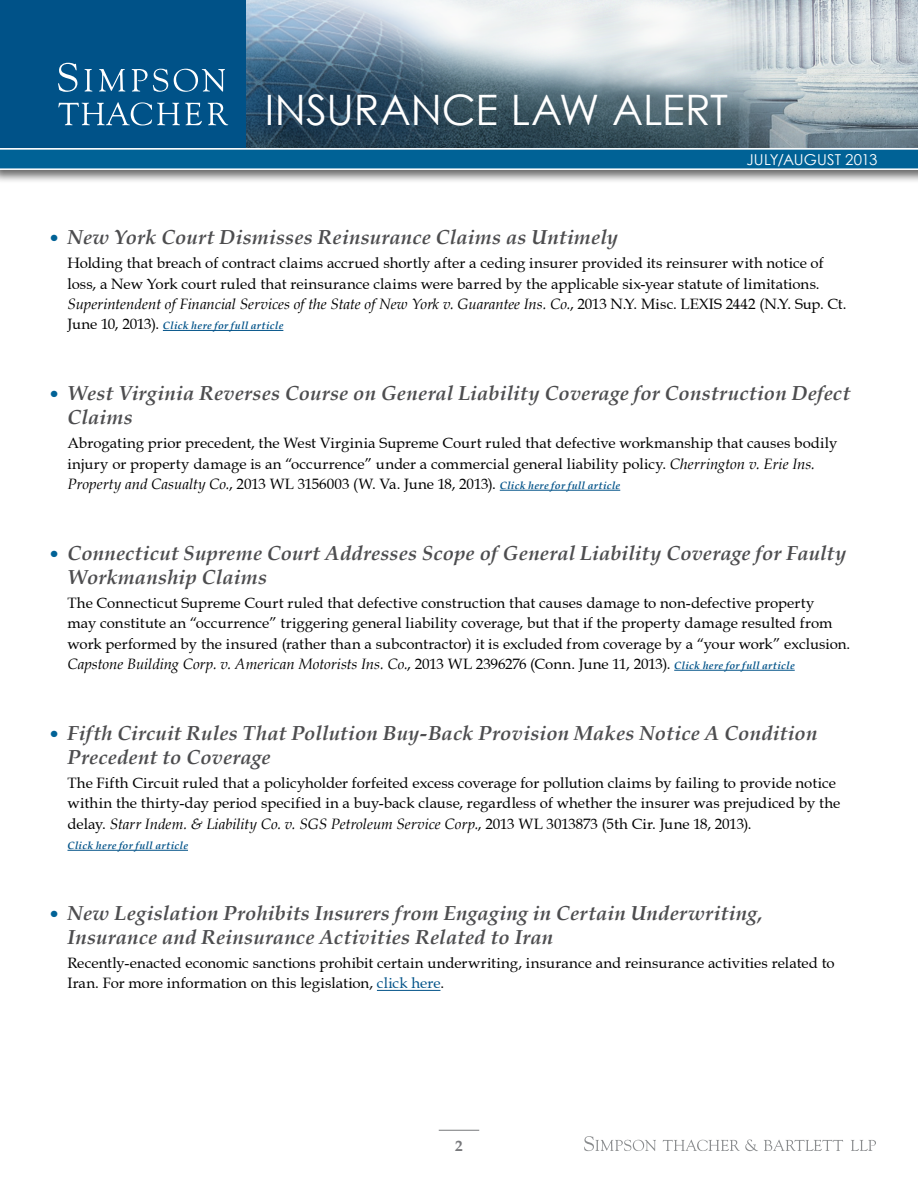
<style>
.page{position:relative;width:918px;height:1188px;background:#fff}
.page>*{position:absolute;margin:0;border:0;box-sizing:border-box;transform-origin:0 0}
.t1{font:42px "Century Gothic";color:#fff}
.t2{font:italic 700 20.25px/24px "Book Antiqua";letter-spacing:.01em;color:#4d4d4f}
.t3{font:15px/20.2px "Book Antiqua";letter-spacing:.005em;color:#000}
.t4{font:15px "Century Gothic";letter-spacing:.01em;color:#fff}
.t5{font:700 15px "Book Antiqua";color:#77787b}
.t6{font:italic 700 10.5px "Book Antiqua";letter-spacing:.03em;color:#005288}
.s1{font-size:22.5px;color:#006296}
.s2{font-style:italic}
.s3{font-weight:400;font-style:normal;font-size:15px;color:#000}
.s4{font-weight:700;font-style:italic;font-size:10.5px;color:#005288}
.s5{color:#005288}
</style>
<div class="page">
<img style="left:247px;top:0;width:671px;height:145px">
<div style="left:0;top:0;width:246px;height:148px;background:#005288"></div>
<div style="left:0;top:145px;width:918px;height:39px;background:#000;opacity:.6"></div>
<svg style="left:0;top:148px;width:918px;height:22px;background:#2478a4"></svg>
<svg style="left:584px;top:1136px;width:72px;height:15px"></svg>
<svg style="left:663px;top:1139px;width:95px;height:12px"></svg>
<svg style="left:764px;top:1140px;width:79px;height:11px"></svg>
<svg style="left:851px;top:1140px;width:25px;height:11px"></svg>
<svg style="left:58px;top:63px;width:170px;height:63px"></svg>
<hr style="left:439px;top:1130px;width:40px;height:1px;background:#77787b">
<hr style="left:163px;top:330px;width:120px;height:1px;background:#005288">
<hr style="left:500px;top:490px;width:120px;height:1px;background:#005288">
<hr style="left:674px;top:670px;width:121px;height:1px;background:#005288">
<hr style="left:68px;top:850px;width:120px;height:1px;background:#005288">
<hr style="left:377px;top:990px;width:63px;height:1px;background:#005288">
<h1 class="t1" style="left:265px;top:81px;width:465px">INSURANCE LAW ALERT</h1>
<p class="t4" style="left:746px;top:149px;width:133px">JULY/AUGUST 2013</p>
<h2 class="t2" style="left:47px;top:225px;width:572px"><span class="s1">•</span> New York Court Dismisses Reinsurance Claims as Untimely</h2>
<p class="t3" style="left:68px;top:253px;width:780px">Holding that breach of contract claims accrued shortly after a ceding insurer provided its reinsurer with notice of loss, a New York court ruled that reinsurance claims were barred by the applicable six-year statute of limitations.<br><span class="s2">Superintendent of Financial Services of the State of New York v. Guarantee Ins. Co.</span>, 2013 N.Y. Misc. LEXIS 2442 (N.Y. Sup. Ct.</p>
<p class="t6" style="left:68px;top:318px;width:217px"><span class="s3">June 10, 2013).</span> Click here for full article</p>
<h2 class="t2" style="left:68px;top:381px;width:784px;text-indent:-20px"><span class="s1">•</span> West Virginia Reverses Course on General Liability Coverage for Construction Defect<br>Claims</h2>
<p class="t3" style="left:68px;top:433px;width:772px">Abrogating prior precedent, the West Virginia Supreme Court ruled that defective workmanship that causes bodily injury or property damage is an “occurrence” under a commercial general liability policy. <span class="s2">Cherrington v. Erie Ins.<br>Property and Casualty Co.</span>, 2013 WL 3156003 (W. Va. June 18, 2013). <span class="s4">Click here for full article</span></p>
<h2 class="t2" style="left:68px;top:541px;width:780px;text-indent:-20px"><span class="s1">•</span> Connecticut Supreme Court Addresses Scope of General Liability Coverage for Faulty<br>Workmanship Claims</h2>
<p class="t3" style="left:68px;top:593px;width:784px">The Connecticut Supreme Court ruled that defective construction that causes damage to non-defective property<br>may constitute an “occurrence” triggering general liability coverage, but that if the property damage resulted from work performed by the insured (rather than a subcontractor) it is excluded from coverage by a “your work” exclusion.<br><span class="s2">Capstone Building Corp. v. American Motorists Ins. Co.</span>, 2013 WL 2396276 (Conn. June 11, 2013). <span class="s4">Click here for full article</span></p>
<h2 class="t2" style="left:68px;top:721px;width:751px;text-indent:-20px"><span class="s1">•</span> Fifth Circuit Rules That Pollution Buy-Back Provision Makes Notice A Condition<br>Precedent to Coverage</h2>
<p class="t3" style="left:68px;top:773px;width:774px">The Fifth Circuit ruled that a policyholder forfeited excess coverage for pollution claims by failing to provide notice within the thirty-day period specified in a buy-back clause, regardless of whether the insurer was prejudiced by the delay. <span class="s2">Starr Indem. &amp; Liability Co. v. SGS Petroleum Service Corp.</span>, 2013 WL 3013873 (5th Cir. June 18, 2013).</p>
<p class="t6" style="left:68px;top:838px;width:122px">Click here for full article</p>
<h2 class="t2" style="left:68px;top:901px;width:697px;text-indent:-20px"><span class="s1">•</span> New Legislation Prohibits Insurers from Engaging in Certain Underwriting,<br>Insurance and Reinsurance Activities Related to Iran</h2>
<p class="t3" style="left:68px;top:953px;width:769px">Recently-enacted economic sanctions prohibit certain underwriting, insurance and reinsurance activities related to<br>Iran. For more information on this legislation, <span class="s5">click here</span>.</p>
<p class="t5" style="left:455px;top:1136px;width:9px">2</p>
</div>
